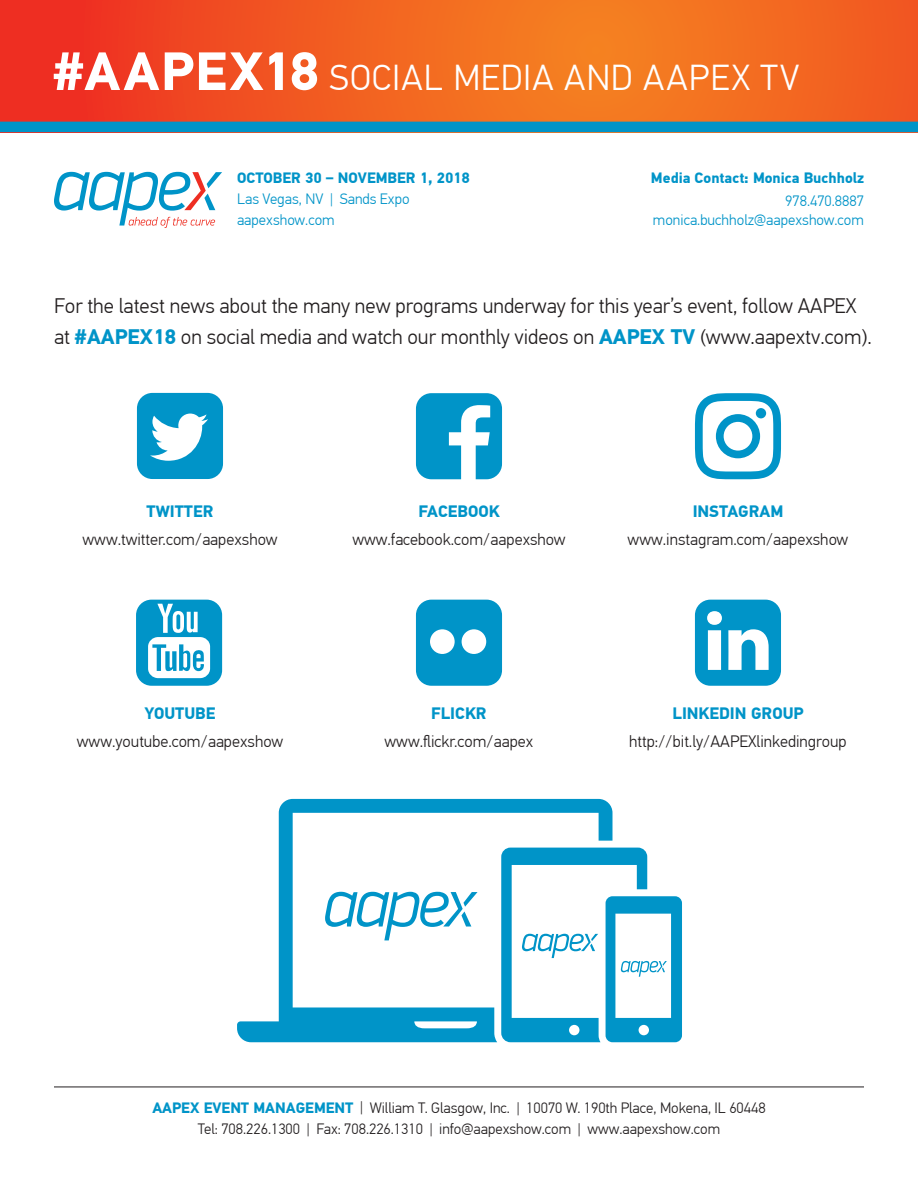
<style>
.page{position:relative;width:918px;height:1188px;background:#fff}
.page>*{position:absolute;margin:0;border:0;box-sizing:border-box;transform-origin:0 0}
.Headline{font:300 36px "PF Din Text Pro";letter-spacing:.03em;color:#fff}
.Body{font:300 21px/31.5px "PF Din Text Pro";color:#231f20}
.Bullets{font:300 16.5px "PF Din Text Pro";color:#231f20}
.Bullets-2{font:700 16.5px "PF Din Text Pro";color:#0094c8}
.t1{font:300 15px/21px "PF Din Text Pro";color:#231f20;text-align:center}
.t2{font:300 15px/19.5px "PF Din Text Pro";color:#0094c8;text-align:right}
.t3{font:700 15px "PF Din Text Pro";color:#0094c8}
.s1{font-weight:700;font-size:54px}
.s2{font-weight:700;color:#0094c8}
</style>
<div class="page">
<svg style="left:54px;top:172px;width:168px;height:56px"></svg>
<svg style="left:0;top:0;width:918px;height:122px;background:#f15d21"></svg>
<div style="left:0;top:122px;width:918px;height:10px;background:#0094c8"></div>
<hr style="left:54px;top:1087px;width:810px;height:1px;background:#231f20">
<svg style="left:695px;top:600px;width:86px;height:86px"></svg>
<svg style="left:695px;top:393px;width:86px;height:86px"></svg>
<div style="left:756px;top:408px;width:10px;height:10px;background:#0094c8;border-radius:50%"></div>
<svg style="left:416px;top:393px;width:86px;height:86px"></svg>
<svg style="left:137px;top:393px;width:86px;height:86px"></svg>
<svg style="left:416px;top:600px;width:86px;height:86px;background:#28a4d0"></svg>
<svg style="left:136px;top:600px;width:86px;height:86px"></svg>
<svg style="left:237px;top:799px;width:376px;height:243px"></svg>
<svg style="left:325px;top:892px;width:153px;height:48px"></svg>
<svg style="left:501px;top:848px;width:181px;height:194px"></svg>
<p class="Headline" style="left:52px;top:57px;width:749px"><span class="s1">#AAPEX18</span> SOCIAL MEDIA AND AAPEX TV</p>
<p class="t3" style="left:237px;top:169px;width:234px">OCTOBER 30 – NOVEMBER 1, 2018</p>
<p class="t2" style="left:237px;top:189px;width:174px;line-height:21px;text-align:left">Las Vegas, NV | Sands Expo aapexshow.com</p>
<p class="t3" style="left:651px;top:169px;width:215px">Media Contact: Monica Buchholz</p>
<p class="t2" style="left:653px;top:191px;width:213px">978.470.8887 monica.buchholz@aapexshow.com</p>
<p class="Body" style="left:54px;top:290px;width:819px">For the latest news about the many new programs underway for this year’s event, follow AAPEX at <span class="s2">#AAPEX18</span> on social media and watch our monthly videos on <span class="s2">AAPEX TV</span> (www.aapextv.com).</p>
<p class="Bullets-2" style="left:147px;top:502px;width:68px">TWITTER</p>
<p class="Bullets" style="left:83px;top:530px;width:196px">www.twitter.com/aapexshow</p>
<p class="Bullets-2" style="left:145px;top:704px;width:72px">YOUTUBE</p>
<p class="Bullets" style="left:77px;top:732px;width:208px">www.youtube.com/aapexshow</p>
<p class="Bullets-2" style="left:418px;top:502px;width:83px">FACEBOOK</p>
<p class="Bullets" style="left:352px;top:530px;width:215px">www.facebook.com/aapexshow</p>
<p class="Bullets-2" style="left:693px;top:502px;width:92px">INSTAGRAM</p>
<p class="Bullets" style="left:628px;top:530px;width:222px">www.instagram.com/aapexshow</p>
<p class="Bullets-2" style="left:431px;top:704px;width:57px">FLICKR</p>
<p class="Bullets" style="left:385px;top:732px;width:150px">www.flickr.com/aapex</p>
<p class="Bullets-2" style="left:672px;top:704px;width:133px">LINKEDIN GROUP</p>
<p class="Bullets" style="left:629px;top:732px;width:219px">http://bit.ly/AAPEXlinkedingroup</p>
<p class="t1" style="left:152px;top:1098px;width:615px"><span class="s2">AAPEX EVENT MANAGEMENT</span> | William T. Glasgow, Inc. | 10070 W. 190th Place, Mokena, IL 60448<br>Tel: 708.226.1300 | Fax: 708.226.1310 | info@aapexshow.com | www.aapexshow.com</p>
</div>
